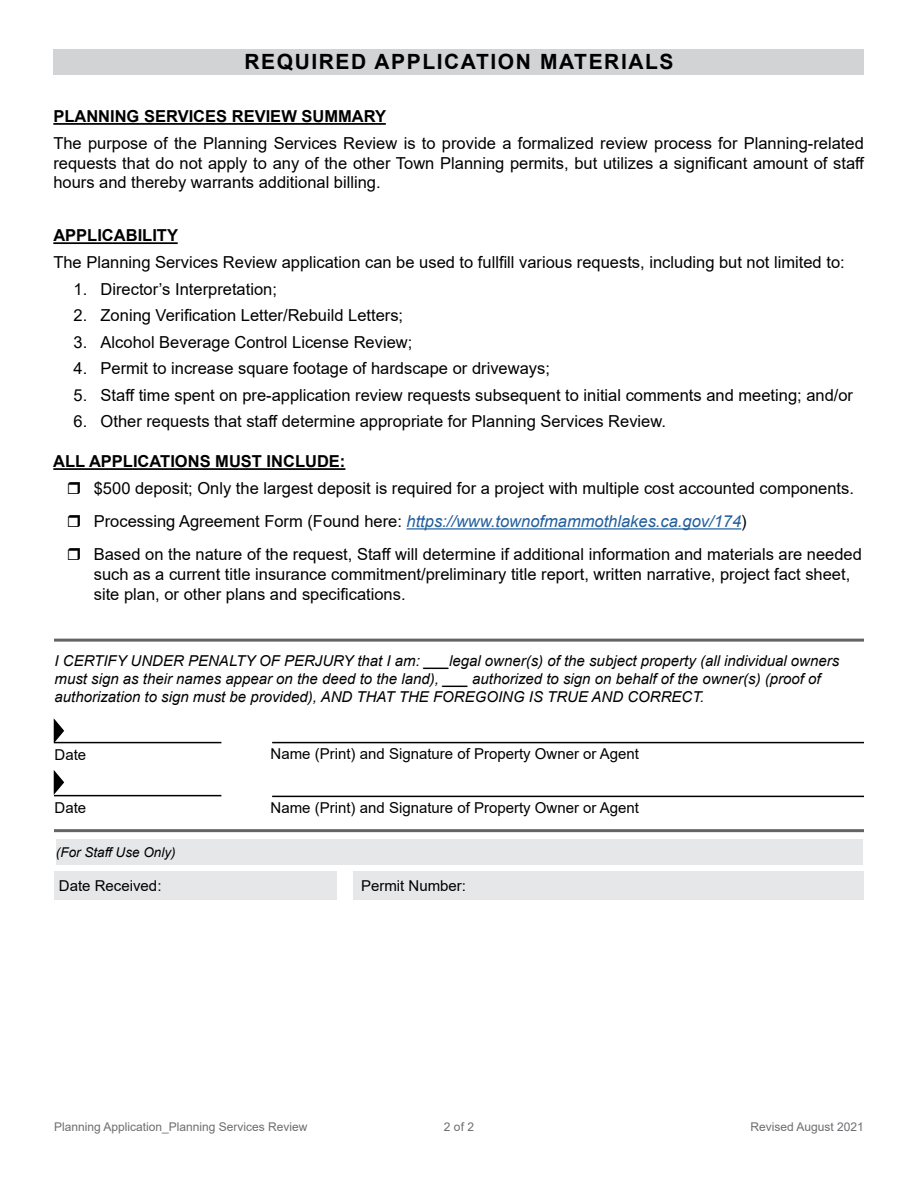
<style>
.page{position:relative;width:918px;height:1188px;background:#fff}
.page>*{position:absolute;margin:0;border:0;box-sizing:border-box;transform-origin:0 0}
.t1{font:700 21px "Arial";letter-spacing:.075em;color:#000}
.t2{font:16.5px/19.8px "Arial";color:#000}
.t3{font:700 16.5px "Arial";color:#000}
.t4{font:italic 15px/18px "Arial";color:#000}
.t5{font:15px "Arial";color:#000}
.t6{font:italic 13.5px "Arial";color:#000}
.t7{font:12px "Arial";color:#6d6e71}
.s1{font-style:italic;color:#215e9e}
</style>
<div class="page">
<div style="left:53px;top:49px;width:811px;height:26px;background:#d1d3d4"></div>
<hr style="left:53px;top:123px;width:333px;height:2px;background:#000">
<hr style="left:53px;top:242px;width:125px;height:2px;background:#000">
<hr style="left:53px;top:468px;width:292px;height:2px;background:#000">
<hr style="left:407px;top:528px;width:334px;height:2px;background:#215e9e">
<div style="left:55px;top:872px;width:282px;height:28px;background:#e6e7e8"></div>
<div style="left:57px;top:839px;width:806px;height:25px;background:#e6e7e8"></div>
<div style="left:353px;top:872px;width:511px;height:28px;background:#e6e7e8"></div>
<hr style="left:54px;top:829px;width:810px;height:3px;background:#636466">
<hr style="left:54px;top:639px;width:810px;height:3px;background:#636466">
<hr style="left:54px;top:742px;width:167px;height:1px;background:#000">
<hr style="left:272px;top:742px;width:592px;height:1px;background:#000">
<hr style="left:272px;top:796px;width:592px;height:1px;background:#000">
<hr style="left:54px;top:795px;width:167px;height:1px;background:#000">
<svg style="left:54px;top:718px;width:10px;height:24px"></svg>
<svg style="left:54px;top:770px;width:10px;height:25px"></svg>
<p class="t1" style="left:244px;top:47px;width:431px">REQUIRED APPLICATION MATERIALS</p>
<p class="t3" style="left:53px;top:105px;width:334px">PLANNING SERVICES REVIEW SUMMARY</p>
<p class="t2" style="left:53px;top:133px;width:813px;text-align:justify">The purpose of the Planning Services Review is to provide a formalized review process for Planning-related requests that do not apply to any of the other Town Planning permits, but utilizes a significant amount of staff hours and thereby warrants additional billing.</p>
<p class="t3" style="left:53px;top:224px;width:126px">APPLICABILITY</p>
<p class="t2" style="left:53px;top:252px;width:793px">The Planning Services Review application can be used to fullfill various requests, including but not limited to:</p>
<p class="t2" style="left:74px;top:279px;width:205px">1. Director’s Interpretation;</p>
<p class="t2" style="left:74px;top:305px;width:331px">2. Zoning Verification Letter/Rebuild Letters;</p>
<p class="t2" style="left:74px;top:332px;width:340px">3. Alcohol Beverage Control License Review;</p>
<p class="t2" style="left:74px;top:358px;width:478px">4. Permit to increase square footage of hardscape or driveways;</p>
<p class="t2" style="left:74px;top:385px;width:781px">5. Staff time spent on pre-application review requests subsequent to initial comments and meeting; and/or</p>
<p class="t2" style="left:74px;top:411px;width:594px">6. Other requests that staff determine appropriate for Planning Services Review.</p>
<p class="t3" style="left:53px;top:450px;width:294px">ALL APPLICATIONS MUST INCLUDE:</p>
<p class="t2" style="left:94px;top:471px;width:770px;line-height:33.3px">$500 deposit; Only the largest deposit is required for a project with multiple cost accounted components.<br>Processing Agreement Form (Found here: <span class="s1">https://www.townofmammothlakes.ca.gov/174</span>)<br>Based on the nature of the request, Staff will determine if additional information and materials are needed</p>
<p class="t2" style="left:94px;top:564px;width:758px">such as a current title insurance commitment/preliminary title report, written narrative, project fact sheet, site plan, or other plans and specifications.</p>
<p class="t4" style="left:55px;top:652px;width:786px">I CERTIFY UNDER PENALTY OF PERJURY that I am: ___legal owner(s) of the subject property (all individual owners must sign as their names appear on the deed to the land), ___ authorized to sign on behalf of the owner(s) (proof of authorization to sign must be provided), AND THAT THE FOREGOING IS TRUE AND CORRECT.</p>
<p class="t5" style="left:55px;top:745px;width:33px">Date</p>
<p class="t5" style="left:271px;top:744px;width:370px">Name (Print) and Signature of Property Owner or Agent</p>
<p class="t5" style="left:55px;top:797px;width:33px">Date</p>
<p class="t6" style="left:56px;top:843px;width:121px">(For Staff Use Only)</p>
<p class="t5" style="left:271px;top:797px;width:370px">Name (Print) and Signature of Property Owner or Agent</p>
<p class="t5" style="left:59px;top:876px;width:104px">Date Received:</p>
<p class="t5" style="left:361px;top:876px;width:107px">Permit Number:</p>
<p class="t7" style="left:54px;top:1118px;width:255px">Planning Application_Planning Services Review</p>
<p class="t7" style="left:444px;top:1118px;width:32px">2 of 2</p>
<p class="t7" style="left:751px;top:1118px;width:115px">Revised August 2021</p>
</div>
